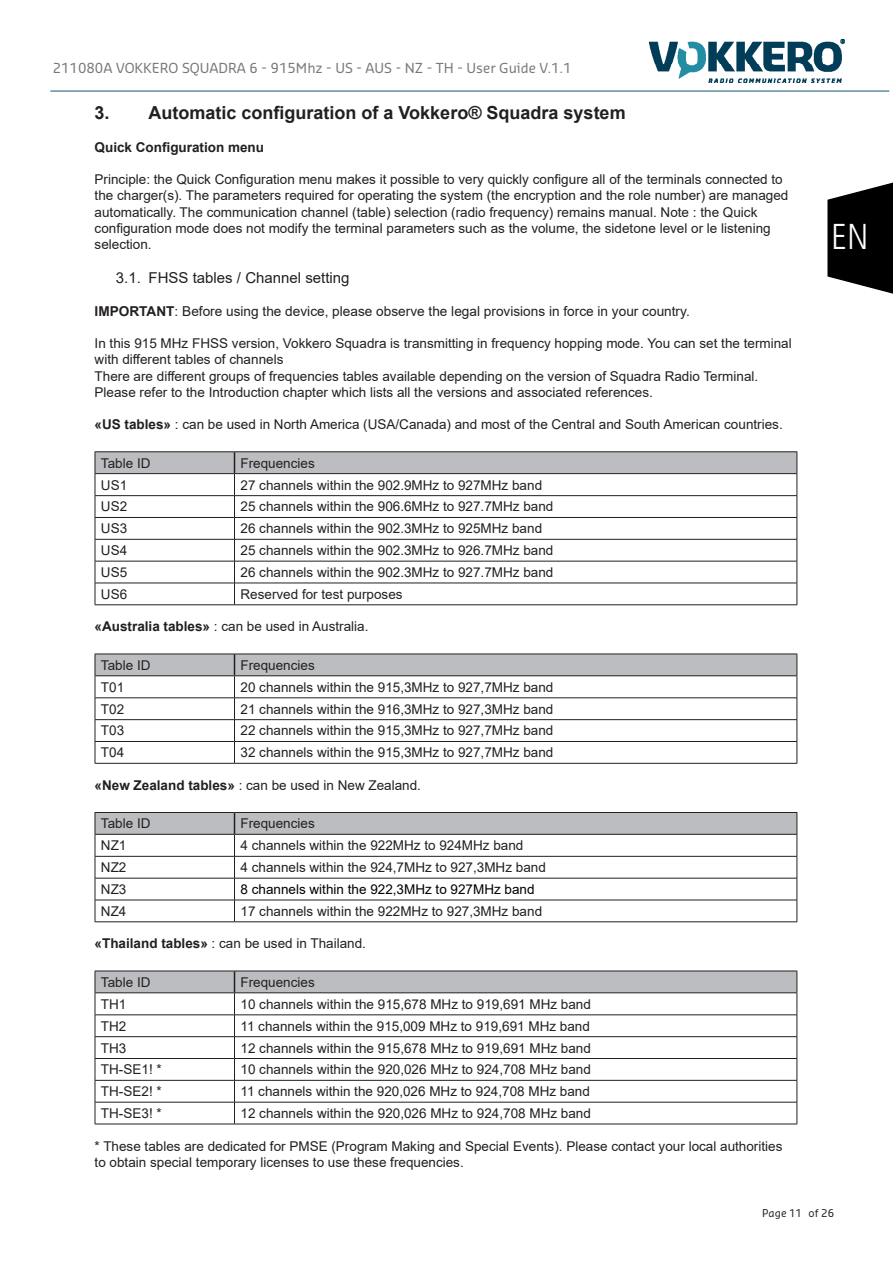
<style>
.page{position:relative;width:893px;height:1263px;background:#fff}
.page>*{position:absolute;margin:0;border:0;box-sizing:border-box;transform-origin:0 0}
.t1{font:300 condensed 36px "Frutiger LT";color:#fff}
.t2{font:700 18px "Arial";color:#231f20}
.t3{font:15px "Arial";color:#231f20}
.t4{font:13.65px "Arial";color:#231f20}
.t5{font:13.5px/16.2px "Arial";color:#231f20}
.t6{font:13.5px "Sansa Pro";color:#76787b}
.t7{font:13.5px "Arial";color:#000002}
.t8{font:700 13.5px "Arial";color:#231f20}
.t9{font:10.5px "Sansa Pro";color:#231f20}
.s1{font-weight:700}
</style>
<div class="page">
<img style="left:649px;top:39px;width:195px;height:44px">
<hr style="left:50px;top:91px;width:839px;height:1px;background:#135679">
<svg style="left:827px;top:182px;width:66px;height:112px"></svg>
<hr style="left:95px;top:451px;width:139px;height:1px;background:#231f20">
<hr style="left:234px;top:451px;width:563px;height:1px;background:#231f20">
<svg style="left:95px;top:452px;width:703px;height:153px"></svg>
<hr style="left:95px;top:604px;width:139px;height:1px;background:#231f20">
<hr style="left:234px;top:604px;width:563px;height:1px;background:#231f20">
<svg style="left:95px;top:654px;width:703px;height:109px"></svg>
<hr style="left:95px;top:763px;width:139px;height:1px;background:#231f20">
<hr style="left:234px;top:763px;width:563px;height:1px;background:#231f20">
<svg style="left:95px;top:812px;width:703px;height:110px"></svg>
<hr style="left:95px;top:921px;width:139px;height:1px;background:#231f20">
<hr style="left:234px;top:921px;width:563px;height:1px;background:#231f20">
<hr style="left:95px;top:970px;width:139px;height:1px;background:#231f20">
<hr style="left:234px;top:970px;width:563px;height:1px;background:#231f20">
<svg style="left:95px;top:971px;width:703px;height:153px"></svg>
<hr style="left:95px;top:1124px;width:139px;height:1px;background:#231f20">
<hr style="left:234px;top:1124px;width:563px;height:1px;background:#231f20">
<p class="t6" style="left:53px;top:59px;width:520px">211080A VOKKERO SQUADRA 6 - 915Mhz - US - AUS - NZ - TH - User Guide V.1.1</p>
<h2 class="t2" style="left:95px;top:100px;width:533px">3. Automatic configuration of a Vokkero® Squadra system</h2>
<p class="t8" style="left:95px;top:138px;width:171px">Quick Configuration menu</p>
<p class="t5" style="left:95px;top:171px;width:695px">Principle: the Quick Configuration menu makes it possible to very quickly configure all of the terminals connected to the charger(s). The parameters required for operating the system (the encryption and the role number) are managed automatically. The communication channel (table) selection (radio frequency) remains manual. Note : the Quick configuration mode does not modify the terminal parameters such as the volume, the sidetone level or le listening selection.</p>
<p class="t3" style="left:116px;top:268px;width:235px">3.1. FHSS tables / Channel setting</p>
<p class="t4" style="left:95px;top:302px;width:597px"><span class="s1">IMPORTANT</span>: Before using the device, please observe the legal provisions in force in your country.</p>
<p class="t5" style="left:95px;top:335px;width:699px">In this 915 MHz FHSS version, Vokkero Squadra is transmitting in frequency hopping mode. You can set the terminal with different tables of channels<br>There are different groups of frequencies tables available depending on the version of Squadra Radio Terminal.<br>Please refer to the Introduction chapter which lists all the versions and associated references.</p>
<p class="t5" style="left:95px;top:416px;width:690px"><span class="s1">«US tables»</span> : can be used in North America (USA/Canada) and most of the Central and South American countries.</p>
<p class="t5" style="left:101px;top:455px;width:51px">Table ID</p>
<p class="t5" style="left:240px;top:455px;width:76px">Frequencies</p>
<p class="t5" style="left:101px;top:477px;width:28px">US1</p>
<p class="t5" style="left:240px;top:477px;width:303px">27 channels within the 902.9MHz to 927MHz band</p>
<p class="t5" style="left:101px;top:498px;width:28px">US2</p>
<p class="t5" style="left:240px;top:498px;width:314px">25 channels within the 906.6MHz to 927.7MHz band</p>
<p class="t5" style="left:101px;top:520px;width:28px">US3</p>
<p class="t5" style="left:240px;top:520px;width:303px">26 channels within the 902.3MHz to 925MHz band</p>
<p class="t5" style="left:101px;top:542px;width:28px">US4</p>
<p class="t5" style="left:240px;top:542px;width:314px">25 channels within the 902.3MHz to 926.7MHz band</p>
<p class="t5" style="left:101px;top:564px;width:28px">US5</p>
<p class="t5" style="left:240px;top:564px;width:314px">26 channels within the 902.3MHz to 927.7MHz band</p>
<p class="t5" style="left:101px;top:586px;width:28px">US6</p>
<p class="t5" style="left:240px;top:586px;width:164px">Reserved for test purposes</p>
<p class="t5" style="left:95px;top:618px;width:275px"><span class="s1">«Australia tables»</span> : can be used in Australia.</p>
<p class="t5" style="left:101px;top:657px;width:51px">Table ID</p>
<p class="t5" style="left:240px;top:657px;width:76px">Frequencies</p>
<p class="t5" style="left:101px;top:679px;width:25px">T01</p>
<p class="t5" style="left:240px;top:679px;width:314px">20 channels within the 915,3MHz to 927,7MHz band</p>
<p class="t5" style="left:101px;top:701px;width:25px">T02</p>
<p class="t5" style="left:240px;top:701px;width:314px">21 channels within the 916,3MHz to 927,3MHz band</p>
<p class="t5" style="left:101px;top:722px;width:25px">T03</p>
<p class="t5" style="left:240px;top:722px;width:314px">22 channels within the 915,3MHz to 927,7MHz band</p>
<p class="t5" style="left:101px;top:744px;width:25px">T04</p>
<p class="t5" style="left:240px;top:744px;width:314px">32 channels within the 915,3MHz to 927,7MHz band</p>
<p class="t5" style="left:95px;top:777px;width:328px"><span class="s1">«New Zealand tables»</span> : can be used in New Zealand.</p>
<p class="t5" style="left:101px;top:815px;width:51px">Table ID</p>
<p class="t5" style="left:240px;top:815px;width:76px">Frequencies</p>
<p class="t5" style="left:101px;top:837px;width:27px">NZ1</p>
<p class="t5" style="left:240px;top:837px;width:284px">4 channels within the 922MHz to 924MHz band</p>
<p class="t5" style="left:101px;top:859px;width:27px">NZ2</p>
<p class="t5" style="left:240px;top:859px;width:307px">4 channels within the 924,7MHz to 927,3MHz band</p>
<p class="t5" style="left:101px;top:881px;width:27px">NZ3</p>
<p class="t7" style="left:240px;top:880px;width:296px">8 channels within the 922,3MHz to 927MHz band</p>
<p class="t5" style="left:101px;top:903px;width:27px">NZ4</p>
<p class="t5" style="left:240px;top:903px;width:303px">17 channels within the 922MHz to 927,3MHz band</p>
<p class="t5" style="left:95px;top:935px;width:273px"><span class="s1">«Thailand tables»</span> : can be used in Thailand.</p>
<p class="t5" style="left:101px;top:974px;width:51px">Table ID</p>
<p class="t5" style="left:240px;top:974px;width:76px">Frequencies</p>
<p class="t5" style="left:101px;top:996px;width:27px">TH1</p>
<p class="t5" style="left:240px;top:996px;width:352px">10 channels within the 915,678 MHz to 919,691 MHz band</p>
<p class="t5" style="left:101px;top:1018px;width:27px">TH2</p>
<p class="t5" style="left:240px;top:1018px;width:351px">11 channels within the 915,009 MHz to 919,691 MHz band</p>
<p class="t5" style="left:101px;top:1039px;width:27px">TH3</p>
<p class="t5" style="left:240px;top:1039px;width:352px">12 channels within the 915,678 MHz to 919,691 MHz band</p>
<p class="t5" style="left:101px;top:1061px;width:62px">TH-SE1! *</p>
<p class="t5" style="left:240px;top:1061px;width:352px">10 channels within the 920,026 MHz to 924,708 MHz band</p>
<p class="t5" style="left:101px;top:1083px;width:62px">TH-SE2! *</p>
<p class="t5" style="left:240px;top:1083px;width:351px">11 channels within the 920,026 MHz to 924,708 MHz band</p>
<p class="t5" style="left:101px;top:1105px;width:62px">TH-SE3! *</p>
<p class="t5" style="left:240px;top:1105px;width:352px">12 channels within the 920,026 MHz to 924,708 MHz band</p>
<p class="t5" style="left:95px;top:1138px;width:689px">* These tables are dedicated for PMSE (Program Making and Special Events). Please contact your local authorities to obtain special temporary licenses to use these frequencies.</p>
<h1 class="t1" style="left:831px;top:216px;width:39px">EN</h1>
<p class="t9" style="left:762px;top:1206px;width:74px">Page 11 of 26</p>
</div>
